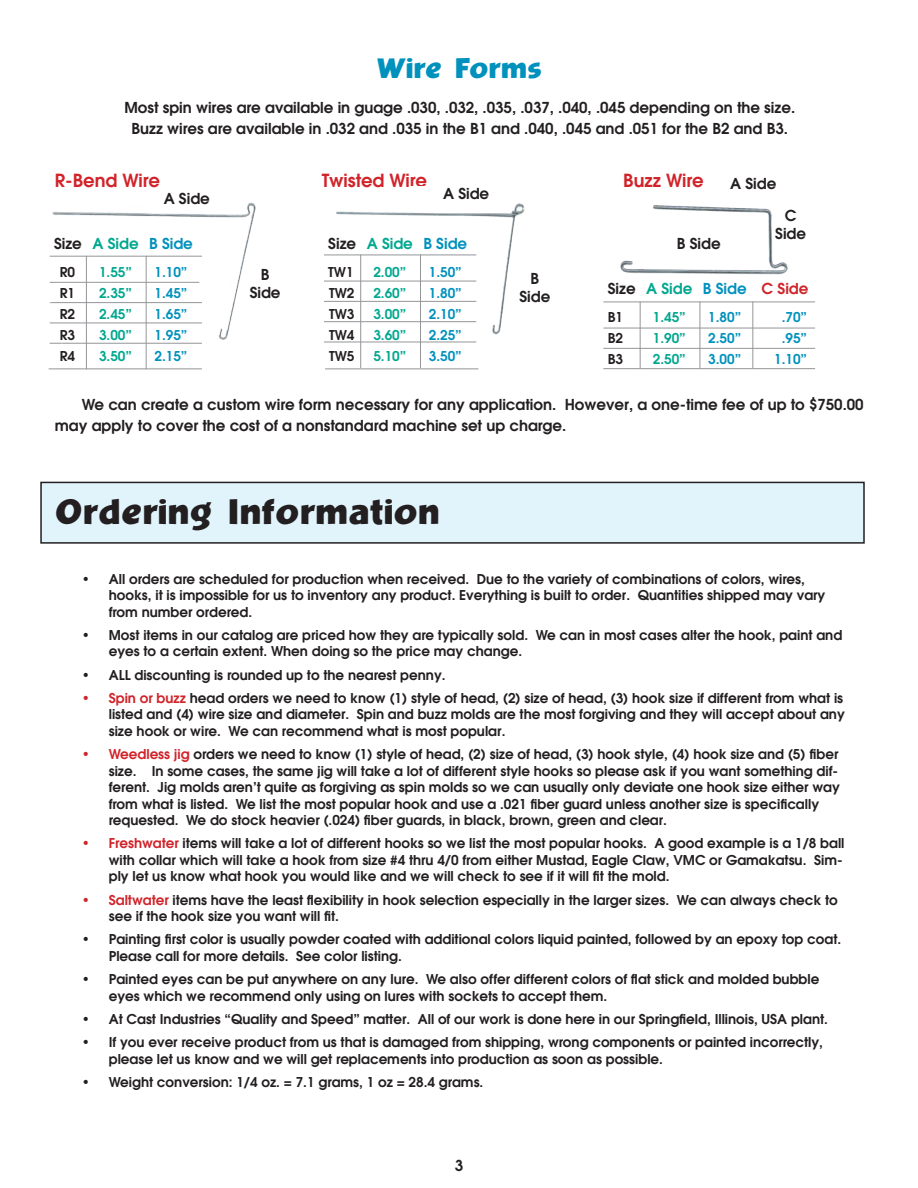
<style>
.page{position:relative;width:918px;height:1188px;background:#fff}
.page>*{position:absolute;margin:0;border:0;box-sizing:border-box;transform-origin:0 0}
.t1{font:37.5px "Barnaby";color:#231f20}
.t2{font:30px "Barnaby";color:#0091bd}
.t3{font:600 18px "Avant Garde";color:#d1232a}
.t4{font:600 15px/18px "Avant Garde";color:#231f20;text-align:center}
.t5{font:600 15px "Avant Garde";color:#00a78f}
.t6{font:600 13.5px/16.5px "Avant Garde";color:#231f20}
.t7{font:600 13.5px "Avant Garde";color:#0091bd}
.t8{font:600 13.5px "Avant Garde";color:#00a78f}
.s1{color:#231f20}
.s2{color:#0091bd}
.s3{color:#d1232a}
</style>
<div class="page">
<div style="left:41px;top:482px;width:823px;height:61px;background:#e1f4fc"></div>
<div style="left:40px;top:482px;width:825px;height:62px;border:2px solid #231f20"></div>
<hr style="left:324px;top:255px;width:152px;height:1px;background:#939598">
<hr style="left:603px;top:302px;width:212px;height:1px;background:#939598">
<hr style="left:324px;top:281px;width:152px;height:1px;background:#939598">
<hr style="left:603px;top:328px;width:212px;height:1px;background:#939598">
<hr style="left:324px;top:301px;width:152px;height:1px;background:#939598">
<hr style="left:603px;top:348px;width:212px;height:1px;background:#939598">
<hr style="left:324px;top:321px;width:152px;height:1px;background:#939598">
<hr style="left:603px;top:368px;width:212px;height:1px;background:#939598">
<hr style="left:324px;top:342px;width:152px;height:1px;background:#939598">
<hr style="left:49px;top:369px;width:153px;height:1px;background:#939598">
<hr style="left:325px;top:369px;width:153px;height:1px;background:#939598">
<hr style="left:86px;top:256px;width:1px;height:113px;background:#939598">
<hr style="left:360px;top:255px;width:1px;height:113px;background:#939598">
<hr style="left:640px;top:302px;width:1px;height:66px;background:#939598">
<hr style="left:146px;top:256px;width:1px;height:113px;background:#939598">
<hr style="left:420px;top:255px;width:1px;height:113px;background:#939598">
<hr style="left:700px;top:302px;width:1px;height:66px;background:#939598">
<hr style="left:752px;top:302px;width:1px;height:66px;background:#939598">
<img style="left:49px;top:202px;width:207px;height:148px">
<img style="left:328px;top:203px;width:197px;height:141px">
<img style="left:620px;top:205px;width:168px;height:70px">
<h2 class="t2" style="left:377px;top:53px;width:166px">Wire Forms</h2>
<p class="t4" style="left:124px;top:96px;width:672px;line-height:21px">Most spin wires are available in guage .030, .032, .035, .037, .040, .045 depending on the size.<br>Buzz wires are available in .032 and .035 in the B1 and .040, .045 and .051 for the B2 and B3.</p>
<h3 class="t3" style="left:55px;top:168px;width:107px">R-Bend Wire</h3>
<h3 class="t3" style="left:322px;top:168px;width:107px">Twisted Wire</h3>
<h3 class="t3" style="left:623px;top:168px;width:82px">Buzz Wire</h3>
<p class="t4" style="left:730px;top:175px;width:48px">A Side</p>
<p class="t4" style="left:164px;top:190px;width:48px">A Side</p>
<p class="t4" style="left:443px;top:184px;width:48px">A Side</p>
<p class="t5" style="left:54px;top:233px;width:140px"><span class="s1">Size</span> A Side <span class="s2">B Side</span></p>
<p class="t6" style="left:60px;top:263px;width:17px">R0</p>
<p class="t8" style="left:99px;top:263px;width:34px">1.55”</p>
<p class="t7" style="left:155px;top:263px;width:34px">1.10”</p>
<p class="t6" style="left:60px;top:284px;width:17px">R1</p>
<p class="t8" style="left:99px;top:284px;width:34px">2.35”</p>
<p class="t7" style="left:155px;top:284px;width:34px">1.45”</p>
<p class="t6" style="left:60px;top:305px;width:17px">R2</p>
<p class="t8" style="left:99px;top:305px;width:34px">2.45”</p>
<p class="t7" style="left:155px;top:305px;width:34px">1.65”</p>
<p class="t6" style="left:60px;top:326px;width:17px">R3</p>
<p class="t8" style="left:99px;top:326px;width:34px">3.00”</p>
<p class="t7" style="left:155px;top:326px;width:34px">1.95”</p>
<p class="t6" style="left:60px;top:347px;width:17px">R4</p>
<p class="t8" style="left:99px;top:347px;width:34px">3.50”</p>
<p class="t7" style="left:155px;top:347px;width:34px">2.15”</p>
<p class="t5" style="left:328px;top:233px;width:140px"><span class="s1">Size</span> A Side <span class="s2">B Side</span></p>
<p class="t6" style="left:328px;top:263px;width:27px">TW1</p>
<p class="t8" style="left:373px;top:263px;width:34px">2.00”</p>
<p class="t7" style="left:429px;top:263px;width:34px">1.50”</p>
<p class="t6" style="left:329px;top:284px;width:27px">TW2</p>
<p class="t8" style="left:373px;top:284px;width:34px">2.60”</p>
<p class="t7" style="left:429px;top:284px;width:34px">1.80”</p>
<p class="t6" style="left:329px;top:305px;width:27px">TW3</p>
<p class="t8" style="left:373px;top:305px;width:34px">3.00”</p>
<p class="t7" style="left:429px;top:305px;width:34px">2.10”</p>
<p class="t6" style="left:329px;top:326px;width:27px">TW4</p>
<p class="t8" style="left:373px;top:326px;width:34px">3.60”</p>
<p class="t7" style="left:429px;top:326px;width:34px">2.25”</p>
<p class="t6" style="left:329px;top:347px;width:27px">TW5</p>
<p class="t8" style="left:373px;top:347px;width:34px">5.10”</p>
<p class="t7" style="left:429px;top:347px;width:34px">3.50”</p>
<p class="t4" style="left:250px;top:265px;width:32px">B<br>Side</p>
<p class="t4" style="left:520px;top:270px;width:32px">B<br>Side</p>
<p class="t4" style="left:677px;top:234px;width:45px">B Side</p>
<p class="t4" style="left:775px;top:206px;width:32px">C<br>Side</p>
<p class="t5" style="left:608px;top:279px;width:202px"><span class="s1">Size</span> A Side <span class="s2">B Side</span> <span class="s3">C Side</span></p>
<p class="t6" style="left:608px;top:309px;width:17px">B1</p>
<p class="t8" style="left:653px;top:308px;width:34px">1.45”</p>
<p class="t7" style="left:708px;top:308px;width:34px">1.80”</p>
<p class="t7" style="left:782px;top:308px;width:27px">.70”</p>
<p class="t6" style="left:608px;top:330px;width:17px">B2</p>
<p class="t8" style="left:653px;top:329px;width:34px">1.90”</p>
<p class="t7" style="left:708px;top:329px;width:34px">2.50”</p>
<p class="t7" style="left:782px;top:329px;width:27px">.95”</p>
<p class="t6" style="left:608px;top:351px;width:17px">B3</p>
<p class="t8" style="left:653px;top:350px;width:34px">2.50”</p>
<p class="t7" style="left:708px;top:350px;width:34px">3.00”</p>
<p class="t7" style="left:774px;top:350px;width:34px">1.10”</p>
<p class="t4" style="left:55px;top:394px;width:810px;line-height:21px;text-align:left;text-indent:27px">We can create a custom wire form necessary for any application. However, a one-time fee of up to $750.00 may apply to cover the cost of a nonstandard machine set up charge.</p>
<h1 class="t1" style="left:55px;top:492px;width:387px">Ordering Information</h1>
<p class="t6" style="left:109px;top:570px;width:718px;text-indent:-27px">• All orders are scheduled for production when received. Due to the variety of combinations of colors, wires, hooks, it is impossible for us to inventory any product. Everything is built to order. Quantities shipped may vary from number ordered.</p>
<p class="t6" style="left:109px;top:626px;width:735px;text-indent:-27px">• Most items in our catalog are priced how they are typically sold. We can in most cases alter the hook, paint and eyes to a certain extent. When doing so the price may change.</p>
<p class="t6" style="left:82px;top:666px;width:365px">• ALL discounting is rounded up to the nearest penny.</p>
<p class="t6" style="left:109px;top:689px;width:738px;text-indent:-27px"><span class="s3">• Spin or buzz</span> head orders we need to know (1) style of head, (2) size of head, (3) hook size if different from what is listed and (4) wire size and diameter. Spin and buzz molds are the most forgiving and they will accept about any size hook or wire. We can recommend what is most popular.</p>
<p class="t6" style="left:109px;top:746px;width:733px;text-indent:-27px"><span class="s3">• Weedless jig</span> orders we need to know (1) style of head, (2) size of head, (3) hook style, (4) hook size and (5) fiber size. In some cases, the same jig will take a lot of different style hooks so please ask if you want something dif&shy;ferent. Jig molds aren’t quite as forgiving as spin molds so we can usually only deviate one hook size either way from what is listed. We list the most popular hook and use a .021 fiber guard unless another size is specifically requested. We do stock heavier (.024) fiber guards, in black, brown, green and clear.</p>
<p class="t6" style="left:109px;top:835px;width:737px;text-indent:-27px"><span class="s3">• Freshwater</span> items will take a lot of different hooks so we list the most popular hooks. A good example is a 1/8 ball with collar which will take a hook from size #4 thru 4/0 from either Mustad, Eagle Claw, VMC or Gamakatsu. Sim&shy;ply let us know what hook you would like and we will check to see if it will fit the mold.</p>
<p class="t6" style="left:109px;top:891px;width:731px;text-indent:-27px"><span class="s3">• Saltwater</span> items have the least flexibility in hook selection especially in the larger sizes. We can always check to see if the hook size you want will fit.</p>
<p class="t6" style="left:109px;top:931px;width:734px;text-indent:-27px">• Painting first color is usually powder coated with additional colors liquid painted, followed by an epoxy top coat.<br>Please call for more details. See color listing.</p>
<p class="t6" style="left:109px;top:971px;width:712px;text-indent:-27px">• Painted eyes can be put anywhere on any lure. We also offer different colors of flat stick and molded bubble eyes which we recommend only using on lures with sockets to accept them.</p>
<p class="t6" style="left:82px;top:1010px;width:748px">• At Cast Industries “Quality and Speed” matter. All of our work is done here in our Springfield, Illinois, USA plant.</p>
<p class="t6" style="left:109px;top:1034px;width:716px;text-indent:-27px">• If you ever receive product from us that is damaged from shipping, wrong components or painted incorrectly, please let us know and we will get replacements into production as soon as possible.</p>
<p class="t6" style="left:82px;top:1073px;width:403px">• Weight conversion: 1/4 oz. = 7.1 grams, 1 oz = 28.4 grams.</p>
<p class="t4" style="left:455px;top:1156px;width:10px">3</p>
</div>
